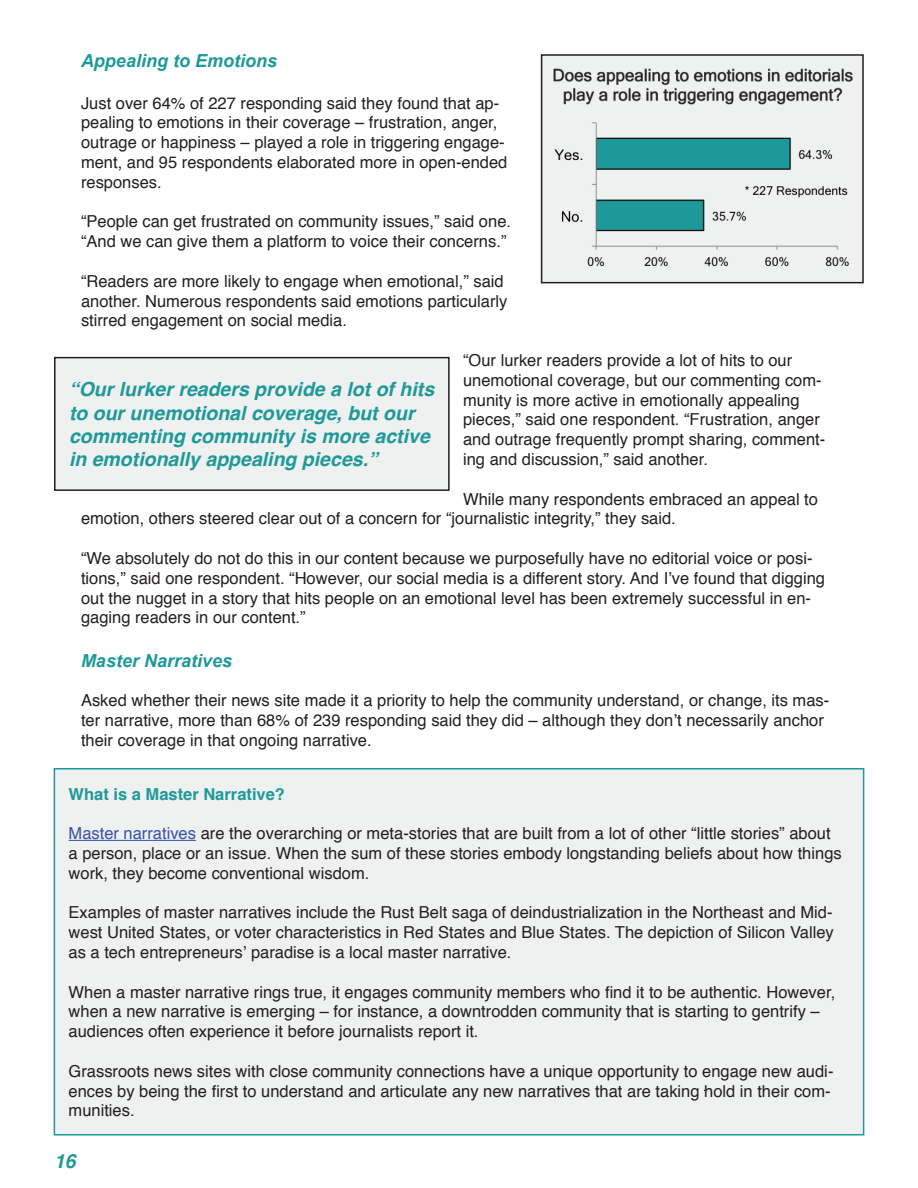
<style>
.page{position:relative;width:918px;height:1188px;background:#fff}
.page>*{position:absolute;margin:0;border:0;box-sizing:border-box;transform-origin:0 0}
.t1{font:italic 700 19.5px/23.4px "Helvetica";color:#1e9999}
.t2{font:italic 700 18px "Arial";color:#1e9999}
.t3{font:16.5px/19.8px "Helvetica";color:#231f20}
.t4{font:700 16.5px "Helvetica";color:#1e9999}
.s1{color:#3853a3}
</style>
<div class="page">
<img style="left:544px;top:57px;width:317px;height:223px">
<div style="left:541px;top:54px;width:323px;height:229px;border:2px solid #231f20"></div>
<div style="left:54px;top:769px;width:810px;height:366px;background:#eff0f0"></div>
<hr style="left:69px;top:840px;width:127px;height:1px;background:#3853a3">
<div style="left:54px;top:768px;width:810px;height:368px;border:2px solid #1e9999"></div>
<div style="left:55px;top:358px;width:394px;height:132px;background:#eff0f0"></div>
<div style="left:54px;top:357px;width:396px;height:134px;border:2px solid #231f20"></div>
<p class="t2" style="left:81px;top:49px;width:198px">Appealing to Emotions</p>
<p class="t3" style="left:81px;top:93px;width:428px">Just over 64% of 227 responding said they found that ap&shy;pealing to emotions in their coverage – frustration, anger, outrage or happiness – played a role in triggering engage&shy;ment, and 95 respondents elaborated more in open-ended responses.</p>
<p class="t3" style="left:81px;top:212px;width:432px">“People can get frustrated on community issues,” said one. “And we can give them a platform to voice their concerns.”</p>
<p class="t3" style="left:81px;top:272px;width:428px">“Readers are more likely to engage when emotional,” said another. Numerous respondents said emotions particularly stirred engagement on social media.</p>
<p class="t3" style="left:463px;top:351px;width:364px">“Our lurker readers provide a lot of hits to our unemotional coverage, but our commenting com&shy;munity is more active in emotionally appealing pieces,” said one respondent. “Frustration, anger and outrage frequently prompt sharing, comment&shy;ing and discussion,” said another.</p>
<p class="t3" style="left:81px;top:489px;width:739px;text-indent:382px">While many respondents embraced an appeal to emotion, others steered clear out of a concern for “journalistic integrity,” they said.</p>
<p class="t3" style="left:81px;top:549px;width:746px">“We absolutely do not do this in our content because we purposefully have no editorial voice or posi&shy;tions,” said one respondent. “However, our social media is a different story. And I’ve found that digging out the nugget in a story that hits people on an emotional level has been extremely successful in en&shy;gaging readers in our content.”</p>
<p class="t2" style="left:81px;top:648px;width:153px">Master Narratives</p>
<p class="t3" style="left:81px;top:691px;width:750px">Asked whether their news site made it a priority to help the community understand, or change, its mas&shy;ter narrative, more than 68% of 239 responding said they did – although they don’t necessarily anchor their coverage in that ongoing narrative.</p>
<p class="t4" style="left:69px;top:780px;width:218px">What is a Master Narrative?</p>
<p class="t3" style="left:69px;top:824px;width:775px"><span class="s1">Master narratives</span> are the overarching or meta-stories that are built from a lot of other “little stories” about a person, place or an issue. When the sum of these stories embody longstanding beliefs about how things work, they become conventional wisdom.</p>
<p class="t3" style="left:69px;top:903px;width:767px;text-align:justify">Examples of master narratives include the Rust Belt saga of deindustrialization in the Northeast and Mid&shy;west United States, or voter characteristics in Red States and Blue States. The depiction of Silicon Valley as a tech entrepreneurs’ paradise is a local master narrative.</p>
<p class="t3" style="left:69px;top:982px;width:768px">When a master narrative rings true, it engages community members who find it to be authentic. However, when a new narrative is emerging – for instance, a downtrodden community that is starting to gentrify – audiences often experience it before journalists report it.</p>
<p class="t3" style="left:69px;top:1062px;width:766px">Grassroots news sites with close community connections have a unique opportunity to engage new audi&shy;ences by being the first to understand and articulate any new narratives that are taking hold in their com&shy;munities.</p>
<p class="t1" style="left:69px;top:378px;width:367px">“Our lurker readers provide a lot of hits to our unemotional coverage, but our commenting community is more active in emotionally appealing pieces.”</p>
<p class="t1" style="left:54px;top:1149px;width:23px">16</p>
</div>
